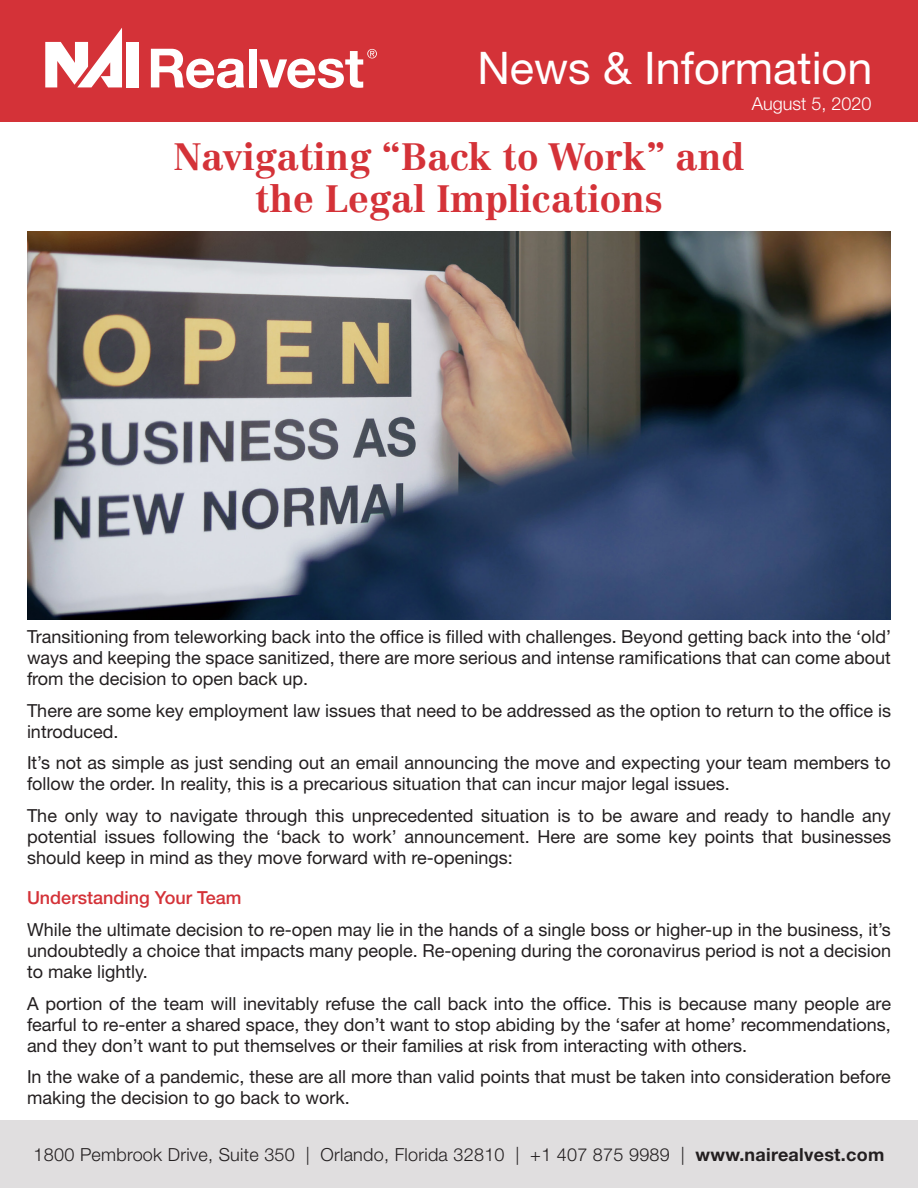
<style>
.page{position:relative;width:918px;height:1188px;background:#fff}
.page>*{position:absolute;margin:0;border:0;box-sizing:border-box;transform-origin:0 0}
.t1{font:45px "Helvetica Neue LT Std";color:#fff}
.t2{font:700 37.5px/42px "Centennial LT Std";color:#d43238;text-align:center}
.t3{font:18px/21px "Helvetica Neue LT Std";color:#231f20;text-align:justify}
.t4{font:300 18px "Helvetica Neue LT Std";letter-spacing:.015em;color:#231f20}
.t5{font:500 18px "Helvetica Neue LT Std";color:#d43238}
.t6{font:300 18px "Helvetica Neue LT Std";color:#fff}
.s1{font-weight:700}
</style>
<div class="page">
<div style="left:0;top:0;width:918px;height:122px;background:#d43238"></div>
<div style="left:127px;top:42px;width:12px;height:45px;background:#fff"></div>
<svg style="left:45px;top:28px;width:77px;height:59px"></svg>
<svg style="left:151px;top:49px;width:93px;height:39px"></svg>
<div style="left:249px;top:49px;width:8px;height:38px;background:#fff"></div>
<svg style="left:260px;top:49px;width:117px;height:39px"></svg>
<div style="left:0;top:1120px;width:918px;height:68px;background:#e0dedf"></div>
<img style="left:27px;top:232px;width:864px;height:388px">
<h1 class="t1" style="left:477px;top:41px;width:397px">News &amp; Information</h1>
<p class="t6" style="left:752px;top:93px;width:121px">August 5, 2020</p>
<p class="t2" style="left:174px;top:135px;width:572px">Navigating “Back to Work” and the Legal Implications</p>
<p class="t3" style="left:27px;top:626px;width:866px">Transitioning from teleworking back into the office is filled with challenges. Beyond getting back into the ‘old’ ways and keeping the space sanitized, there are more serious and intense ramifications that can come about from the decision to open back up.</p>
<p class="t3" style="left:27px;top:699px;width:866px">There are some key employment law issues that need to be addressed as the option to return to the office is introduced.</p>
<p class="t3" style="left:27px;top:752px;width:865px">It’s not as simple as just sending out an email announcing the move and expecting your team members to follow the order. In reality, this is a precarious situation that can incur major legal issues.</p>
<p class="t3" style="left:27px;top:805px;width:866px">The only way to navigate through this unprecedented situation is to be aware and ready to handle any potential issues following the ‘back to work’ announcement. Here are some key points that businesses should keep in mind as they move forward with re-openings:</p>
<p class="t5" style="left:27px;top:887px;width:216px">Understanding Your Team</p>
<p class="t3" style="left:27px;top:919px;width:866px">While the ultimate decision to re-open may lie in the hands of a single boss or higher-up in the business, it’s undoubtedly a choice that impacts many people. Re-opening during the coronavirus period is not a decision to make lightly.</p>
<p class="t3" style="left:27px;top:992px;width:865px">A portion of the team will inevitably refuse the call back into the office. This is because many people are fearful to re-enter a shared space, they don’t want to stop abiding by the ‘safer at home’ recommendations, and they don’t want to put themselves or their families at risk from interacting with others.</p>
<p class="t3" style="left:27px;top:1066px;width:865px">In the wake of a pandemic, these are all more than valid points that must be taken into consideration before making the decision to go back to work.</p>
<p class="t4" style="left:34px;top:1144px;width:852px">1800 Pembrook Drive, Suite 350 | Orlando, Florida 32810 | +1 407 875 9989 | <span class="s1">www.nairealvest.com</span></p>
</div>
